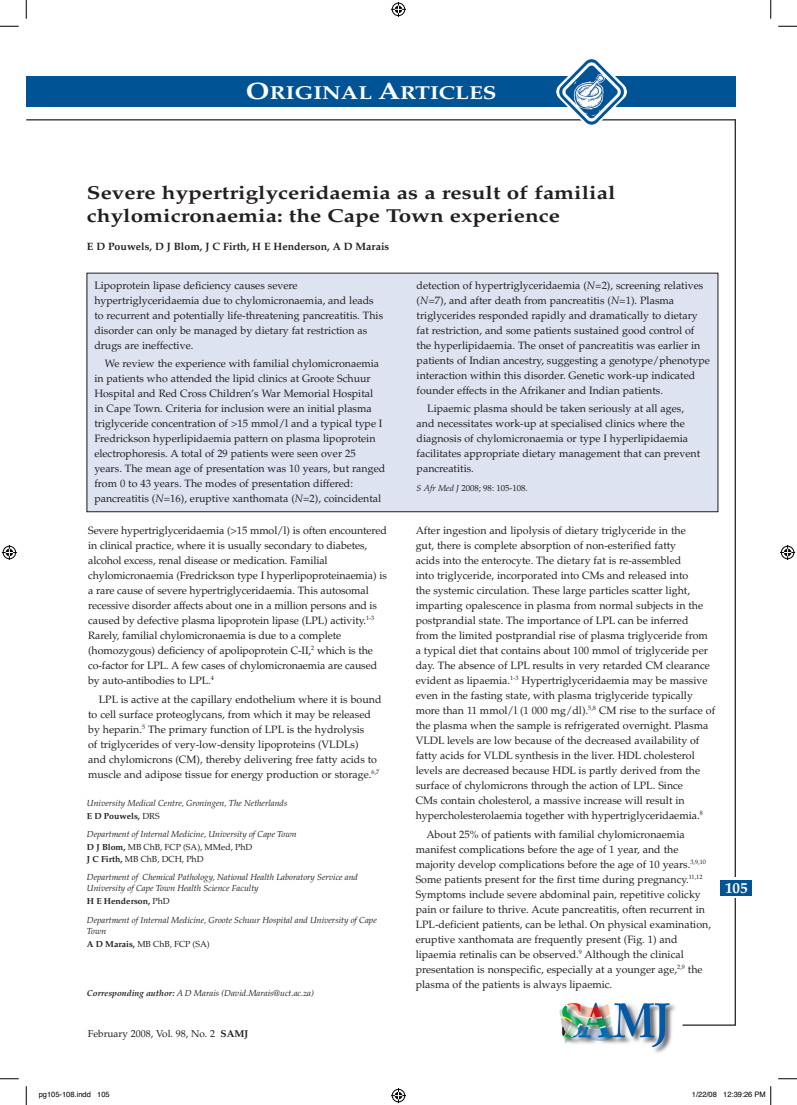
<style>
.page{position:relative;width:797px;height:1105px;background:#fff}
.page>*{position:absolute;margin:0;border:0;box-sizing:border-box;transform-origin:0 0}
.t1{font:700 18.75px/22.5px "Palatino";color:#231f20;scale:1.2 1}
.t2{font:700 18.75px "Palatino";color:#fff;scale:1.2 1}
.t3{font:700 15px "Palatino";color:#fff}
.t4{font:10.62px/15px "Palatino";color:#231f20}
.t5{font:700 10.62px "Palatino";color:#231f20}
.t6{font:10px "Palatino";color:#231f20}
.t7{font:italic 8.75px/13px "Palatino";color:#231f20}
.t8{font:8.75px "Palatino";color:#231f20}
.t9{font:7.5px "Helvetica";color:#000}
.s1{font-size:23.75px}
.s2{font-style:italic}
.s3{font-weight:700;font-style:normal}
.s4{font-style:normal}
.s5{font-weight:700}
</style>
<div class="page">
<hr style="left:734px;top:119px;width:2px;height:906px;background:#231f20">
<div style="left:723px;top:877px;width:23px;height:21px;background:#fff"></div>
<hr style="left:682px;top:1024px;width:53px;height:2px;background:#231f20">
<div style="left:26px;top:77px;width:709px;height:30px;background:#005495"></div>
<hr style="left:26px;top:119px;width:709px;height:1px;background:#231f20">
<img style="left:559px;top:1002px;width:117px;height:51px">
<div style="left:719px;top:880px;width:32px;height:16px;background:#005495"></div>
<img style="left:555px;top:59px;width:72px;height:66px">
<div style="left:87px;top:273px;width:631px;height:239px;background:#dde3f0"></div>
<div style="left:87px;top:273px;width:631px;height:239px;border:1px solid #231f20"></div>
<svg style="left:0;top:25px;width:19px;height:2px"></svg>
<svg style="left:778px;top:25px;width:19px;height:2px"></svg>
<svg style="left:0;top:1078px;width:19px;height:1px"></svg>
<svg style="left:778px;top:1078px;width:19px;height:1px"></svg>
<svg style="left:25px;top:0;width:2px;height:19px"></svg>
<svg style="left:25px;top:1086px;width:2px;height:19px"></svg>
<svg style="left:770px;top:0;width:1px;height:19px"></svg>
<svg style="left:391px;top:2px;width:15px;height:15px"></svg>
<svg style="left:391px;top:1088px;width:15px;height:15px"></svg>
<svg style="left:2px;top:545px;width:15px;height:15px"></svg>
<svg style="left:780px;top:545px;width:15px;height:15px"></svg>
<svg style="left:770px;top:1086px;width:1px;height:19px"></svg>
<h1 class="t2" style="left:246px;top:82px;width:210px"><span class="s1">O</span>RIGINAL <span class="s1">A</span>RTICLES</h1>
<h1 class="t1" style="left:87px;top:182px;width:442px">Severe hypertriglyceridaemia as a result of familial chylomicronaemia: the Cape Town experience</h1>
<p class="t5" style="left:87px;top:240px;width:304px">E D Pouwels, D J Blom, J C Firth, H E Henderson, A D Marais</p>
<p class="t4" style="left:94px;top:278px;width:290px">Lipoprotein lipase deficiency causes severe hypertriglyceridaemia due to chylomicronaemia, and leads to recurrent and potentially life-threatening pancreatitis. This disorder can only be managed by dietary fat restriction as drugs are ineffective.</p>
<p class="t4" style="left:94px;top:356px;width:292px;text-indent:11px">We review the experience with familial chylomicronaemia in patients who attended the lipid clinics at Groote Schuur Hospital and Red Cross Children’s War Memorial Hospital<br>in Cape Town. Criteria for inclusion were an initial plasma triglyceride concentration of &gt;15 mmol/l and a typical type I Fredrickson hyperlipidaemia pattern on plasma lipoprotein electrophoresis. A total of 29 patients were seen over 25 years. The mean age of presentation was 10 years, but ranged from 0 to 43 years. The modes of presentation differed: pancreatitis (<span class="s2">N</span>=16), eruptive xanthomata (<span class="s2">N</span>=2), coincidental</p>
<p class="t4" style="left:88px;top:523px;width:300px">Severe hypertriglyceridaemia (&gt;15 mmol/l) is often encountered in clinical practice, where it is usually secondary to diabetes, alcohol excess, renal disease or medication. Familial chylomicronaemia (Fredrickson type I hyperlipoproteinaemia) is a rare cause of severe hypertriglyceridaemia. This autosomal recessive disorder affects about one in a million persons and is caused by defective plasma lipoprotein lipase (LPL) activity.<sup>1-3<br></sup>Rarely, familial chylomicronaemia is due to a complete (homozygous) deficiency of apolipoprotein C-II,<sup>2</sup> which is the co-factor for LPL. A few cases of chylomicronaemia are caused by auto-antibodies to LPL.<sup>4</sup></p>
<p class="t4" style="left:88px;top:692px;width:295px;text-indent:11px">LPL is active at the capillary endothelium where it is bound to cell surface proteoglycans, from which it may be released by heparin.<sup>5</sup> The primary function of LPL is the hydrolysis<br>of triglycerides of very-low-density lipoproteins (VLDLs)<br>and chylomicrons (CM), thereby delivering free fatty acids to muscle and adipose tissue for energy production or storage.<sup>6,7</sup></p>
<p class="t7" style="left:87px;top:797px;width:202px">University Medical Centre, Groningen, The Netherlands<br><span class="s3">E D Pouwels,</span> <span class="s4">DRS</span></p>
<p class="t7" style="left:87px;top:828px;width:211px">Department of Internal Medicine, University of Cape Town<br><span class="s3">D J Blom,</span> <span class="s4">MB ChB, FCP (SA), MMed, PhD</span></p>
<p class="t7" style="left:87px;top:849px;width:272px;line-height:18.4px"><span class="s3">J C Firth,</span> <span class="s4">MB ChB, DCH, PhD<br></span>Department of Chemical Pathology, National Health Laboratory Service and</p>
<p class="t7" style="left:87px;top:882px;width:173px">University of Cape Town Health Science Faculty<br><span class="s3">H E Henderson,</span> <span class="s4">PhD</span></p>
<p class="t7" style="left:87px;top:914px;width:291px;line-height:11.2px">Department of Internal Medicine, Groote Schuur Hospital and University of Cape<br>Town</p>
<p class="t8" style="left:87px;top:939px;width:124px"><span class="s5">A D Marais,</span> MB ChB, FCP (SA)</p>
<p class="t7" style="left:87px;top:986px;width:228px"><span class="s5">Corresponding author:</span> A D Marais (David.Marais@uct.ac.za)</p>
<p class="t6" style="left:88px;top:1028px;width:162px">February 2008, Vol. 98, No. 2 <span class="s5">SAMJ</span></p>
<p class="t4" style="left:416px;top:278px;width:295px">detection of hypertriglyceridaemia (<span class="s2">N</span>=2), screening relatives (<span class="s2">N</span>=7), and after death from pancreatitis (<span class="s2">N</span>=1). Plasma triglycerides responded rapidly and dramatically to dietary fat restriction, and some patients sustained good control of the hyperlipidaemia. The onset of pancreatitis was earlier in patients of Indian ancestry, suggesting a genotype/phenotype interaction within this disorder. Genetic work-up indicated founder effects in the Afrikaner and Indian patients.</p>
<p class="t4" style="left:416px;top:401px;width:285px;text-indent:11px">Lipaemic plasma should be taken seriously at all ages, and necessitates work-up at specialised clinics where the diagnosis of chylomicronaemia or type I hyperlipidaemia facilitates appropriate dietary management that can prevent pancreatitis.</p>
<p class="t8" style="left:416px;top:483px;width:113px"><span class="s2">S Afr Med J</span> 2008; 98: 105-108.</p>
<p class="t4" style="left:415px;top:523px;width:301px">After ingestion and lipolysis of dietary triglyceride in the<br>gut, there is complete absorption of non-esterified fatty<br>acids into the enterocyte. The dietary fat is re-assembled<br>into triglyceride, incorporated into CMs and released into<br>the systemic circulation. These large particles scatter light, imparting opalescence in plasma from normal subjects in the postprandial state. The importance of LPL can be inferred<br>from the limited postprandial rise of plasma triglyceride from a typical diet that contains about 100 mmol of triglyceride per day. The absence of LPL results in very retarded CM clearance evident as lipaemia.<sup>1-3</sup> Hypertriglyceridaemia may be massive even in the fasting state, with plasma triglyceride typically more than 11 mmol/l (1 000 mg/dl).<sup>5,8</sup> CM rise to the surface of the plasma when the sample is refrigerated overnight. Plasma VLDL levels are low because of the decreased availability of fatty acids for VLDL synthesis in the liver. HDL cholesterol levels are decreased because HDL is partly derived from the surface of chylomicrons through the action of LPL. Since<br>CMs contain cholesterol, a massive increase will result in hypercholesterolaemia together with hypertriglyceridaemia.<sup>8</sup></p>
<p class="t4" style="left:415px;top:827px;width:297px;text-indent:11px">About 25% of patients with familial chylomicronaemia manifest complications before the age of 1 year, and the majority develop complications before the age of 10 years.<sup>3,9,10<br></sup>Some patients present for the first time during pregnancy.<sup>11,12<br></sup>Symptoms include severe abdominal pain, repetitive colicky pain or failure to thrive. Acute pancreatitis, often recurrent in LPL-deficient patients, can be lethal. On physical examination, eruptive xanthomata are frequently present (Fig. 1) and lipaemia retinalis can be observed.<sup>9</sup> Although the clinical presentation is nonspecific, especially at a younger age,<sup>2,9</sup> the plasma of the patients is always lipaemic.</p>
<h2 class="t3" style="left:725px;top:879px;width:24px">105</h2>
<p class="t9" style="left:39px;top:1090px;width:72px">pg105-108.indd 105</p>
<p class="t9" style="left:692px;top:1090px;width:75px">1/22/08 12:39:26 PM</p>
</div>
